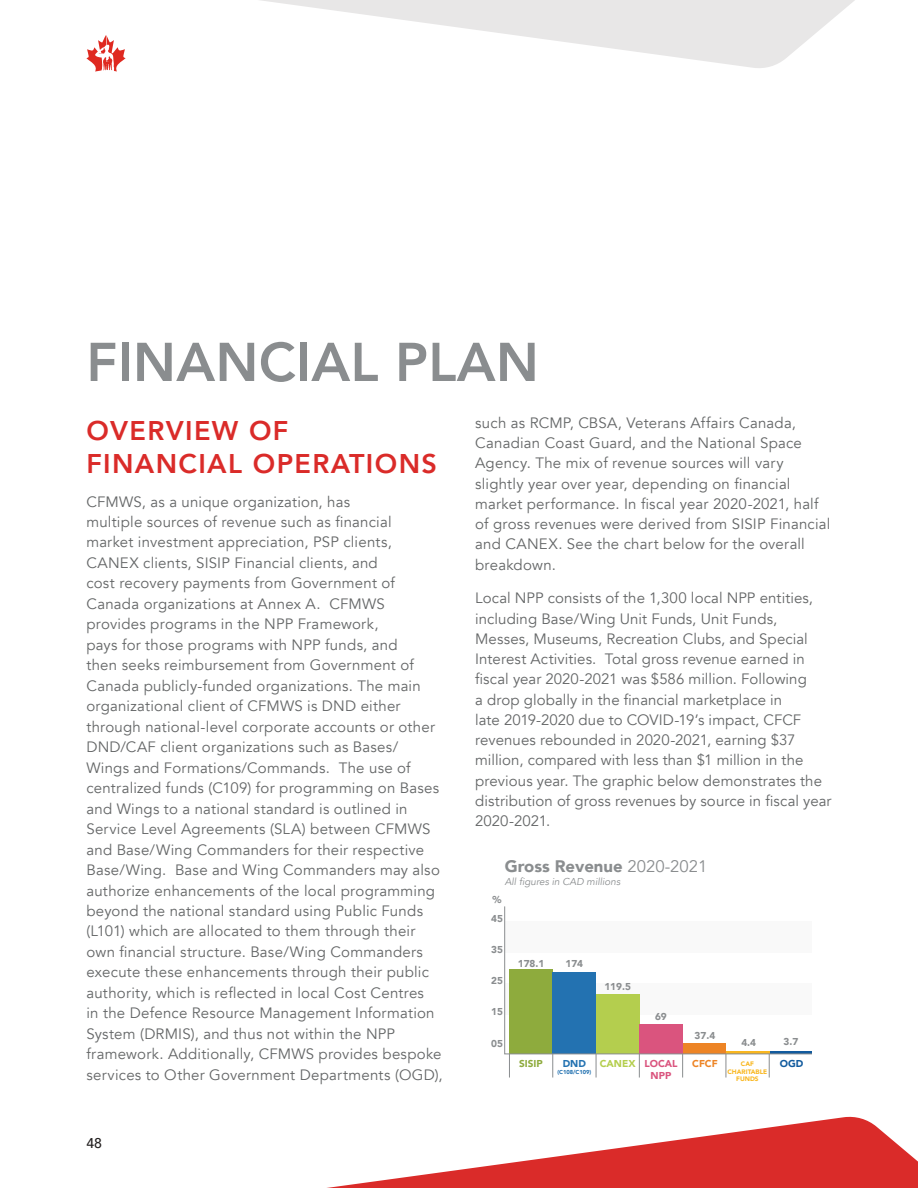
<style>
.page{position:relative;width:918px;height:1188px;background:#fff}
.page>*{position:absolute;margin:0;border:0;box-sizing:border-box;transform-origin:0 0}
.t1{font:800 54px "Avenir";letter-spacing:.005em;color:#8a8d8f}
.t2{font:800 27px/32.7px "Avenir";letter-spacing:.05em;color:#da2b29}
.t3{font:900 16.65px "Avenir";color:#8a8d8f}
.t4{font:15px/20.5px "Avenir";letter-spacing:.015em;color:#646667}
.t5{font:500 14.1px "Avenir";color:#232020}
.t6{font:900 10.05px "Avenir";color:#8a8d8f}
.t7{font:italic 10.05px "Avenir";color:#8a8d8f}
.t8{font:900 10.05px "Avenir";color:#da547e}
.t9{font:900 10.05px "Avenir";color:#8eab3d}
.t10{font:900 10.05px "Avenir";color:#b4ce4e}
.t11{font:900 10.05px "Avenir";color:#ed8425}
.t12{font:900 10.05px "Avenir";color:#125b9e}
.t13{font:900 10.05px "Avenir";color:#2372b1}
.t14{font:900 6.45px/7.8px "Avenir";color:#f9b720;text-align:center}
.t15{font:900 5.7px "Avenir";color:#2372b1}
.s1{font-weight:400}
</style>
<div class="page">
<svg style="left:86px;top:35px;width:40px;height:37px"></svg>
<svg style="left:509px;top:1054px;width:1px;height:24px"></svg>
<svg style="left:553px;top:1054px;width:1px;height:24px"></svg>
<svg style="left:639px;top:1054px;width:1px;height:24px"></svg>
<svg style="left:682px;top:1054px;width:1px;height:24px"></svg>
<svg style="left:726px;top:1054px;width:1px;height:24px"></svg>
<svg style="left:769px;top:1054px;width:1px;height:24px"></svg>
<svg style="left:596px;top:1054px;width:1px;height:24px"></svg>
<svg style="left:504px;top:906px;width:307px;height:148px"></svg>
<hr style="left:504px;top:921px;width:307px;height:1px;background:#8a8d8f">
<hr style="left:504px;top:952px;width:307px;height:1px;background:#8a8d8f">
<hr style="left:504px;top:984px;width:307px;height:1px;background:#8a8d8f">
<hr style="left:504px;top:1015px;width:307px;height:1px;background:#8a8d8f">
<hr style="left:504px;top:1046px;width:307px;height:1px;background:#8a8d8f">
<svg style="left:260px;top:0;width:595px;height:68px;fill:#e8e7e7"></svg>
<svg style="left:327px;top:1116px;width:591px;height:72px;fill:#da2b29"></svg>
<h1 class="t1" style="left:86px;top:320px;width:454px">FINANCIAL PLAN</h1>
<h2 class="t2" style="left:86px;top:414px;width:352px">OVERVIEW OF<br>FINANCIAL OPERATIONS</h2>
<p class="t4" style="left:86px;top:491px;width:358px">CFMWS, as a unique organization, has<br>multiple sources of revenue such as financial<br>market investment appreciation, PSP clients, CANEX clients, SISIP Financial clients, and<br>cost recovery payments from Government of Canada organizations at Annex A. CFMWS provides programs in the NPP Framework,<br>pays for those programs with NPP funds, and<br>then seeks reimbursement from Government of Canada publicly-funded organizations. The main organizational client of CFMWS is DND either through national-level corporate accounts or other DND/CAF client organizations such as Bases/ Wings and Formations/Commands. The use of centralized funds (C109) for programming on Bases and Wings to a national standard is outlined in Service Level Agreements (SLA) between CFMWS and Base/Wing Commanders for their respective Base/Wing. Base and Wing Commanders may also authorize enhancements of the local programming beyond the national standard using Public Funds (L101) which are allocated to them through their own financial structure. Base/Wing Commanders execute these enhancements through their public authority, which is reflected in local Cost Centres<br>in the Defence Resource Management Information System (DRMIS), and thus not within the NPP framework. Additionally, CFMWS provides bespoke services to Other Government Departments (OGD),</p>
<p class="t4" style="left:475px;top:413px;width:357px">such as RCMP, CBSA, Veterans Affairs Canada, Canadian Coast Guard, and the National Space Agency. The mix of revenue sources will vary slightly year over year, depending on financial market performance. In fiscal year 2020-2021, half of gross revenues were derived from SISIP Financial and CANEX. See the chart below for the overall breakdown.</p>
<p class="t4" style="left:475px;top:588px;width:358px">Local NPP consists of the 1,300 local NPP entities, including Base/Wing Unit Funds, Unit Funds, Messes, Museums, Recreation Clubs, and Special Interest Activities. Total gross revenue earned in fiscal year 2020-2021 was $586 million. Following<br>a drop globally in the financial marketplace in<br>late 2019-2020 due to COVID-19’s impact, CFCF revenues rebounded in 2020-2021, earning $37 million, compared with less than $1 million in the previous year. The graphic below demonstrates the distribution of gross revenues by source in fiscal year 2020-2021.</p>
<p class="t3" style="left:505px;top:852px;width:204px">Gross Revenue <span class="s1">2020-2021</span></p>
<p class="t7" style="left:505px;top:876px;width:117px">All figures in CAD millions</p>
<p class="t6" style="left:493px;top:891px;width:11px">%</p>
<p class="t6" style="left:491px;top:910px;width:13px">45</p>
<p class="t6" style="left:491px;top:941px;width:13px">35</p>
<p class="t6" style="left:491px;top:972px;width:13px">25</p>
<p class="t6" style="left:491px;top:1003px;width:13px">15</p>
<p class="t6" style="left:491px;top:1035px;width:13px">05</p>
<p class="t6" style="left:518px;top:955px;width:28px">178.1</p>
<p class="t6" style="left:566px;top:955px;width:19px">174</p>
<p class="t6" style="left:604px;top:978px;width:28px">119.5</p>
<p class="t6" style="left:655px;top:1008px;width:13px">69</p>
<p class="t6" style="left:695px;top:1027px;width:22px">37.4</p>
<p class="t6" style="left:741px;top:1034px;width:16px">4.4</p>
<p class="t6" style="left:784px;top:1033px;width:16px">3.7</p>
<p class="t9" style="left:519px;top:1055px;width:25px">SISIP</p>
<p class="t10" style="left:600px;top:1055px;width:37px">CANEX</p>
<p class="t8" style="left:644px;top:1055px;width:35px">LOCAL</p>
<p class="t12" style="left:780px;top:1055px;width:25px">OGD</p>
<p class="t8" style="left:651px;top:1067px;width:22px">NPP</p>
<p class="t11" style="left:692px;top:1055px;width:27px">CFCF</p>
<p class="t14" style="left:728px;top:1059px;width:41px">CAF<br>CHARITABLE<br>FUNDS</p>
<p class="t13" style="left:563px;top:1055px;width:25px">DND</p>
<p class="t15" style="left:557px;top:1067px;width:35px">(C108/C109)</p>
<p class="t5" style="left:86px;top:1131px;width:17px">48</p>
</div>
